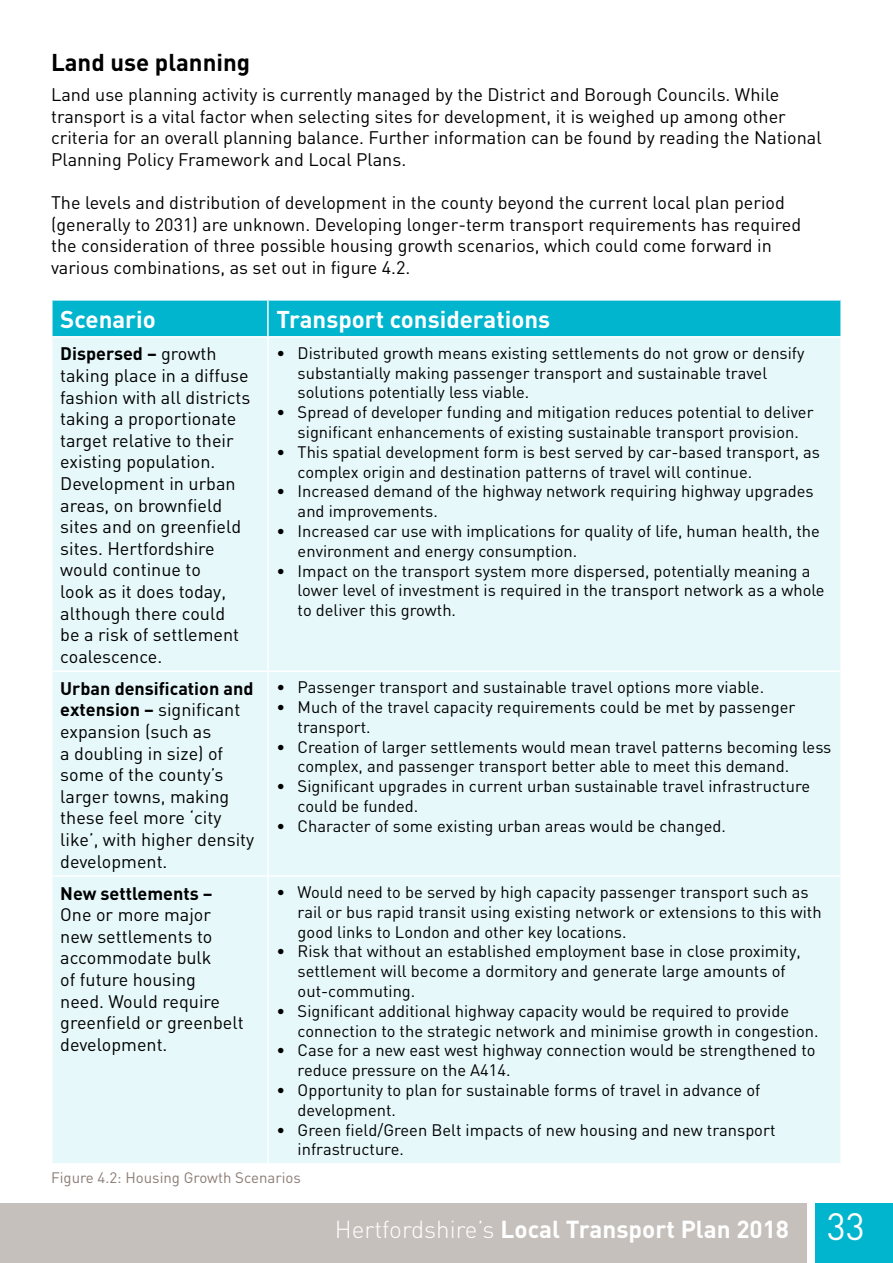
<style>
.page{position:relative;width:893px;height:1263px;background:#fff}
.page>*{position:absolute;margin:0;border:0;box-sizing:border-box;transform-origin:0 0}
.t1{font:700 24.3px "DIN";color:#fff}
.sub_header{font:700 24px "DIN";color:#fff}
.sub_header-2{font:700 24px "DIN";color:#000}
.t2{font:18px/21.6px "DIN";color:#000}
.bullet_for_table{font:16.5px/19.8px "DIN";color:#000}
.t3{font:15px "DIN";color:#8b7c75}
.s1{font-weight:700}
.s2{font-weight:300}
.s3{font-weight:400;font-size:37.5px}
</style>
<div class="page">
<div style="left:815px;top:1203px;width:78px;height:60px;background:#00b5cd"></div>
<div style="left:0;top:1203px;width:807px;height:60px;background:#c5c0bc"></div>
<div style="left:53px;top:301px;width:787px;height:35px;background:#00b5cd"></div>
<div style="left:53px;top:338px;width:787px;height:825px;background:#e6f8fa"></div>
<hr style="left:267px;top:301px;width:2px;height:35px;background:#fff">
<hr style="left:267px;top:338px;width:2px;height:332px;background:#fff">
<hr style="left:51px;top:670px;width:217px;height:2px;background:#fff">
<hr style="left:268px;top:670px;width:574px;height:2px;background:#fff">
<hr style="left:267px;top:672px;width:2px;height:203px;background:#fff">
<hr style="left:51px;top:875px;width:217px;height:2px;background:#fff">
<hr style="left:268px;top:875px;width:574px;height:2px;background:#fff">
<hr style="left:267px;top:877px;width:2px;height:286px;background:#fff">
<h2 class="sub_header-2" style="left:51px;top:47px;width:201px">Land use planning</h2>
<p class="t2" style="left:51px;top:83px;width:772px">Land use planning activity is currently managed by the District and Borough Councils. While transport is a vital factor when selecting sites for development, it is weighed up among other criteria for an overall planning balance. Further information can be found by reading the National Planning Policy Framework and Local Plans.</p>
<p class="t2" style="left:51px;top:191px;width:735px">The levels and distribution of development in the county beyond the current local plan period</p>
<p class="t2" style="left:51px;top:213px;width:752px">(generally to 2031) are unknown. Developing longer-term transport requirements has required</p>
<p class="t2" style="left:51px;top:235px;width:722px">the consideration of three possible housing growth scenarios, which could come forward in</p>
<p class="t2" style="left:51px;top:256px;width:361px">various combinations, as set out in figure 4.2.</p>
<h2 class="sub_header" style="left:60px;top:304px;width:97px">Scenario</h2>
<h2 class="sub_header" style="left:276px;top:304px;width:275px">Transport considerations</h2>
<p class="t2" style="left:60px;top:343px;width:192px"><span class="s1">Dispersed –</span> growth taking place in a diffuse fashion with all districts taking a proportionate target relative to their existing population.<br>Development in urban areas, on brownfield sites and on greenfield sites. Hertfordshire would continue to<br>look as it does today, although there could<br>be a risk of settlement coalescence.</p>
<p class="bullet_for_table" style="left:298px;top:343px;width:508px;text-indent:-21px">• Distributed growth means existing settlements do not grow or densify substantially making passenger transport and sustainable travel solutions potentially less viable.</p>
<p class="bullet_for_table" style="left:276px;top:402px;width:539px;text-align:center">• Spread of developer funding and mitigation reduces potential to deliver significant enhancements of existing sustainable transport provision.</p>
<p class="bullet_for_table" style="left:298px;top:442px;width:524px;text-indent:-21px">• This spatial development form is best served by car-based transport, as complex origin and destination patterns of travel will continue.</p>
<p class="bullet_for_table" style="left:298px;top:481px;width:517px;text-indent:-21px">• Increased demand of the highway network requiring highway upgrades and improvements.</p>
<p class="bullet_for_table" style="left:298px;top:521px;width:524px;text-indent:-21px">• Increased car use with implications for quality of life, human health, the environment and energy consumption.</p>
<p class="bullet_for_table" style="left:298px;top:560px;width:529px;text-indent:-21px">• Impact on the transport system more dispersed, potentially meaning a lower level of investment is required in the transport network as a whole to deliver this growth.</p>
<p class="t2" style="left:60px;top:677px;width:195px"><span class="s1">Urban densification and extension –</span> significant expansion (such as<br>a doubling in size) of some of the county’s larger towns, making these feel more ‘city like’, with higher density development.</p>
<p class="bullet_for_table" style="left:276px;top:677px;width:489px">• Passenger transport and sustainable travel options more viable.</p>
<p class="bullet_for_table" style="left:298px;top:697px;width:499px;text-indent:-21px">• Much of the travel capacity requirements could be met by passenger transport.</p>
<p class="bullet_for_table" style="left:298px;top:736px;width:535px;text-indent:-21px">• Creation of larger settlements would mean travel patterns becoming less complex, and passenger transport better able to meet this demand.</p>
<p class="bullet_for_table" style="left:298px;top:776px;width:514px;text-indent:-21px">• Significant upgrades in current urban sustainable travel infrastructure could be funded.</p>
<p class="bullet_for_table" style="left:276px;top:816px;width:451px">• Character of some existing urban areas would be changed.</p>
<p class="t2" style="left:60px;top:882px;width:185px"><span class="s1">New settlements –<br></span>One or more major new settlements to accommodate bulk<br>of future housing need. Would require greenfield or greenbelt development.</p>
<p class="bullet_for_table" style="left:298px;top:882px;width:525px;text-indent:-21px">• Would need to be served by high capacity passenger transport such as rail or bus rapid transit using existing network or extensions to this with good links to London and other key locations.</p>
<p class="bullet_for_table" style="left:298px;top:941px;width:505px;text-indent:-21px">• Risk that without an established employment base in close proximity, settlement will become a dormitory and generate large amounts of out-commuting.</p>
<p class="bullet_for_table" style="left:298px;top:1000px;width:522px;text-indent:-21px">• Significant additional highway capacity would be required to provide connection to the strategic network and minimise growth in congestion.</p>
<p class="bullet_for_table" style="left:298px;top:1040px;width:519px;text-indent:-21px">• Case for a new east west highway connection would be strengthened to reduce pressure on the A414.</p>
<p class="bullet_for_table" style="left:298px;top:1080px;width:464px;text-indent:-21px">• Opportunity to plan for sustainable forms of travel in advance of development.</p>
<p class="bullet_for_table" style="left:298px;top:1119px;width:479px;text-indent:-21px">• Green field/Green Belt impacts of new housing and new transport infrastructure.</p>
<p class="t3" style="left:51px;top:1168px;width:251px">Figure 4.2: Housing Growth Scenarios</p>
<h1 class="t1" style="left:335px;top:1213px;width:531px"><span class="s2">Hertfordshire’s</span> Local Transport Plan 2018 <span class="s3">33</span></h1>
</div>
